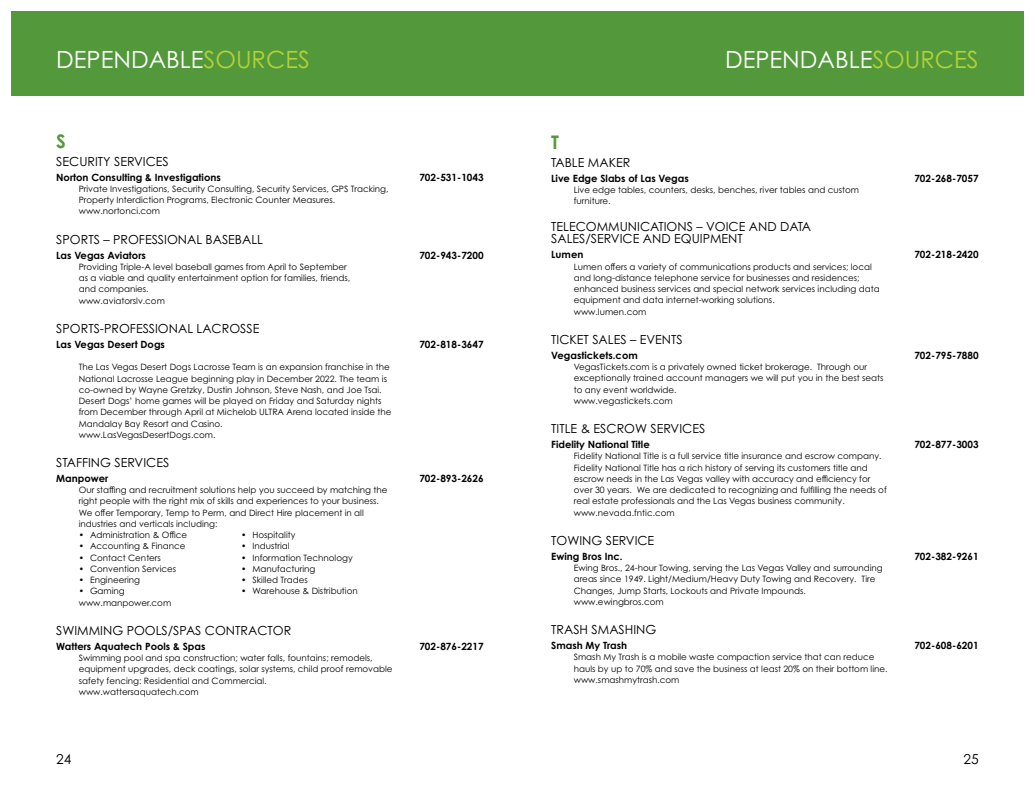
<style>
.page{position:relative;width:1035px;height:810px;background:#fff}
.page>*{position:absolute;margin:0;border:0;box-sizing:border-box;transform-origin:0 0}
.t1{font:23.75px "Century Gothic Pro";color:#fff}
.t2{font:700 18.75px "Century Gothic Pro";color:#53993b}
.t3{font:13.75px "Century Gothic Pro";color:#000}
.t4{font:12.5px/12.5px "Century Gothic Pro";color:#000}
.t5{font:700 10px "Century Gothic Pro";color:#000}
.t6{font:8.75px/11.2px "Century Gothic Pro";color:#000}
.s1{color:#b3d235}
</style>
<div class="page">
<div style="left:11px;top:11px;width:507px;height:85px;background:#53993b"></div>
<div style="left:518px;top:11px;width:506px;height:85px;background:#53993b"></div>
<h1 class="t1" style="left:56px;top:45px;width:255px">DEPENDABLE<span class="s1">SOURCES</span></h1>
<h1 class="t1" style="left:725px;top:45px;width:255px">DEPENDABLE<span class="s1">SOURCES</span></h1>
<h2 class="t2" style="left:56px;top:129px;width:11px">S</h2>
<h3 class="t4" style="left:56px;top:155px;width:114px">SECURITY SERVICES</h3>
<p class="t5" style="left:56px;top:171px;width:166px">Norton Consulting &amp; Investigations</p>
<p class="t5" style="left:419px;top:171px;width:66px">702-531-1043</p>
<p class="t6" style="left:79px;top:183px;width:311px">Private Investigations, Security Consulting, Security Services, GPS Tracking,<br>Property Interdiction Programs, Electronic Counter Measures. www.nortonci.com</p>
<h3 class="t4" style="left:56px;top:233px;width:208px">SPORTS – PROFESSIONAL BASEBALL</h3>
<p class="t5" style="left:56px;top:249px;width:91px">Las Vegas Aviators</p>
<p class="t5" style="left:419px;top:249px;width:66px">702-943-7200</p>
<p class="t6" style="left:79px;top:261px;width:273px">Providing Triple-A level baseball games from April to September as a viable and quality entertainment option for families, friends, and companies.<br>www.aviatorslv.com</p>
<h3 class="t4" style="left:56px;top:322px;width:205px">SPORTS-PROFESSIONAL LACROSSE</h3>
<p class="t5" style="left:56px;top:338px;width:110px">Las Vegas Desert Dogs</p>
<p class="t5" style="left:419px;top:338px;width:66px">702-818-3647</p>
<p class="t6" style="left:79px;top:361px;width:314px">The Las Vegas Desert Dogs Lacrosse Team is an expansion franchise in the National Lacrosse League beginning play in December 2022. The team is co-owned by Wayne Gretzky, Dustin Johnson, Steve Nash, and Joe Tsai.<br>Desert Dogs’ home games will be played on Friday and Saturday nights from December through April at Michelob ULTRA Arena located inside the Mandalay Bay Resort and Casino.<br>www.LasVegasDesertDogs.com.</p>
<h3 class="t4" style="left:56px;top:456px;width:115px">STAFFING SERVICES</h3>
<p class="t5" style="left:56px;top:472px;width:54px">Manpower</p>
<p class="t5" style="left:419px;top:472px;width:66px">702-893-2626</p>
<p class="t6" style="left:79px;top:484px;width:310px">Our staffing and recruitment solutions help you succeed by matching the right people with the right mix of skills and experiences to your business.<br>We offer Temporary, Temp to Perm, and Direct Hire placement in all industries and verticals including:</p>
<p class="t6" style="left:79px;top:529px;width:110px">• Administration &amp; Office</p>
<p class="t6" style="left:241px;top:529px;width:56px">• Hospitality</p>
<p class="t6" style="left:79px;top:541px;width:108px">• Accounting &amp; Finance</p>
<p class="t6" style="left:241px;top:541px;width:50px">• Industrial</p>
<p class="t6" style="left:79px;top:552px;width:84px">• Contact Centers</p>
<p class="t6" style="left:241px;top:552px;width:113px">• Information Technology</p>
<p class="t6" style="left:79px;top:563px;width:99px">• Convention Services</p>
<p class="t6" style="left:241px;top:563px;width:76px">• Manufacturing</p>
<p class="t6" style="left:79px;top:574px;width:63px">• Engineering</p>
<p class="t6" style="left:241px;top:574px;width:68px">• Skilled Trades</p>
<p class="t6" style="left:79px;top:586px;width:48px">• Gaming</p>
<p class="t6" style="left:241px;top:586px;width:118px">• Warehouse &amp; Distribution</p>
<p class="t6" style="left:79px;top:597px;width:94px">www.manpower.com</p>
<h3 class="t4" style="left:56px;top:624px;width:237px">SWIMMING POOLS/SPAS CONTRACTOR</h3>
<p class="t5" style="left:56px;top:640px;width:151px">Watters Aquatech Pools &amp; Spas</p>
<p class="t5" style="left:419px;top:640px;width:66px">702-876-2217</p>
<p class="t6" style="left:79px;top:652px;width:315px">Swimming pool and spa construction; water falls, fountains; remodels, equipment upgrades, deck coatings, solar systems, child proof removable safety fencing: Residential and Commercial.<br>www.wattersaquatech.com</p>
<h2 class="t2" style="left:551px;top:130px;width:9px">T</h2>
<h3 class="t4" style="left:551px;top:156px;width:81px">TABLE MAKER</h3>
<p class="t5" style="left:551px;top:172px;width:139px">Live Edge Slabs of Las Vegas</p>
<p class="t5" style="left:914px;top:172px;width:66px">702-268-7057</p>
<p class="t6" style="left:574px;top:184px;width:287px">Live edge tables, counters, desks, benches, river tables and custom furniture.</p>
<h3 class="t4" style="left:551px;top:220px;width:261px">TELECOMMUNICATIONS – VOICE AND DATA<br>SALES/SERVICE AND EQUIPMENT</h3>
<p class="t5" style="left:551px;top:249px;width:34px">Lumen</p>
<p class="t5" style="left:914px;top:249px;width:66px">702-218-2420</p>
<p class="t6" style="left:574px;top:261px;width:307px">Lumen offers a variety of communications products and services; local and long-distance telephone service for businesses and residences; enhanced business services and special network services including data equipment and data internet-working solutions.<br>www.lumen.com</p>
<h3 class="t4" style="left:551px;top:333px;width:133px">TICKET SALES – EVENTS</h3>
<p class="t5" style="left:551px;top:349px;width:88px">Vegastickets.com</p>
<p class="t5" style="left:914px;top:349px;width:66px">702-795-7880</p>
<p class="t6" style="left:574px;top:361px;width:311px">VegasTickets.com is a privately owned ticket brokerage. Through our exceptionally trained account managers we will put you in the best seats to any event worldwide.<br>www.vegastickets.com</p>
<h3 class="t4" style="left:551px;top:422px;width:156px">TITLE &amp; ESCROW SERVICES</h3>
<p class="t5" style="left:551px;top:438px;width:100px">Fidelity National Title</p>
<p class="t5" style="left:914px;top:438px;width:66px">702-877-3003</p>
<p class="t6" style="left:574px;top:450px;width:315px">Fidelity National Title is a full service title insurance and escrow company.<br>Fidelity National Title has a rich history of serving its customers title and escrow needs in the Las Vegas valley with accuracy and efficiency for over 30 years. We are dedicated to recognizing and fulfilling the needs of real estate professionals and the Las Vegas business community. www.nevada.fntic.com</p>
<h3 class="t4" style="left:551px;top:534px;width:105px">TOWING SERVICE</h3>
<p class="t5" style="left:551px;top:550px;width:73px">Ewing Bros Inc.</p>
<p class="t5" style="left:914px;top:550px;width:66px">702-382-9261</p>
<p class="t6" style="left:574px;top:562px;width:310px">Ewing Bros., 24-hour Towing, serving the Las Vegas Valley and surrounding areas since 1949. Light/Medium/Heavy Duty Towing and Recovery. Tire Changes, Jump Starts, Lockouts and Private Impounds. www.ewingbros.com</p>
<h3 class="t4" style="left:551px;top:623px;width:107px">TRASH SMASHING</h3>
<p class="t5" style="left:551px;top:639px;width:77px">Smash My Trash</p>
<p class="t5" style="left:914px;top:639px;width:66px">702-608-6201</p>
<p class="t6" style="left:574px;top:651px;width:315px">Smash My Trash is a mobile waste compaction service that can reduce hauls by up to 70% and save the business at least 20% on their bottom line. www.smashmytrash.com</p>
<h3 class="t3" style="left:56px;top:751px;width:17px">24</h3>
<h3 class="t3" style="left:963px;top:751px;width:17px">25</h3>
</div>
